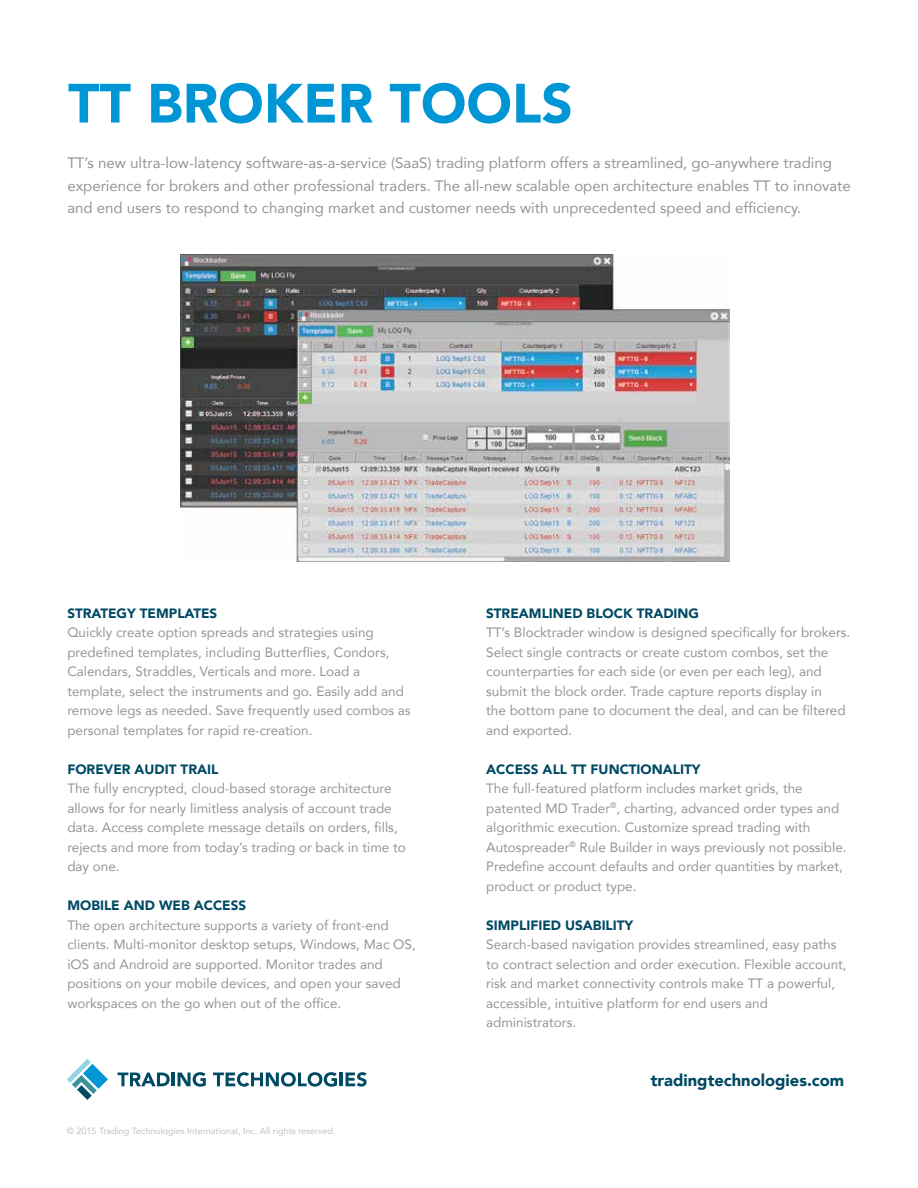
<style>
.page{position:relative;width:918px;height:1188px;background:#fff}
.page>*{position:absolute;margin:0;border:0;box-sizing:border-box;transform-origin:0 0}
.t1{font:900 54.75px "Avenir";color:#0096d6}
.t2{font:900 16.5px "Avenir";color:#004a64}
.t3{font:15px/22.5px "Avenir";color:#939598}
.t4{font:13.5px/19.5px "Avenir";color:#939598}
.t5{font:900 13.5px "Avenir";color:#004a64}
.t6{font:9px "Avenir";color:#c1c1c1}
</style>
<div class="page">
<svg style="left:118px;top:1072px;width:88px;height:15px"></svg>
<svg style="left:213px;top:1072px;width:154px;height:15px"></svg>
<svg style="left:67px;top:1059px;width:41px;height:41px"></svg>
<img style="left:181px;top:254px;width:549px;height:308px">
<h1 class="t1" style="left:68px;top:57px;width:506px">TT BROKER TOOLS</h1>
<p class="t3" style="left:67px;top:152px;width:785px">TT’s new ultra-low-latency software-as-a-service (SaaS) trading platform offers a streamlined, go-anywhere trading experience for brokers and other professional traders. The all-new scalable open architecture enables TT to innovate and end users to respond to changing market and customer needs with unprecedented speed and efficiency.</p>
<p class="t5" style="left:67px;top:602px;width:152px">STRATEGY TEMPLATES</p>
<p class="t4" style="left:67px;top:623px;width:345px">Quickly create option spreads and strategies using predefined templates, including Butterflies, Condors, Calendars, Straddles, Verticals and more. Load a template, select the instruments and go. Easily add and remove legs as needed. Save frequently used combos as personal templates for rapid re-creation.</p>
<p class="t5" style="left:67px;top:758px;width:152px">FOREVER AUDIT TRAIL</p>
<p class="t4" style="left:67px;top:778px;width:340px">The fully encrypted, cloud-based storage architecture allows for for nearly limitless analysis of account trade data. Access complete message details on orders, fills, rejects and more from today’s trading or back in time to day one.</p>
<p class="t5" style="left:67px;top:894px;width:180px">MOBILE AND WEB ACCESS</p>
<p class="t4" style="left:67px;top:915px;width:350px">The open architecture supports a variety of front-end clients. Multi-monitor desktop setups, Windows, Mac OS, iOS and Android are supported. Monitor trades and positions on your mobile devices, and open your saved workspaces on the go when out of the office.</p>
<p class="t6" style="left:67px;top:1124px;width:270px">© 2015 Trading Technologies International, Inc. All rights reserved.</p>
<p class="t5" style="left:486px;top:601px;width:214px">STREAMLINED BLOCK TRADING</p>
<p class="t4" style="left:486px;top:622px;width:366px">TT’s Blocktrader window is designed specifically for brokers.<br>Select single contracts or create custom combos, set the counterparties for each side (or even per each leg), and submit the block order. Trade capture reports display in<br>the bottom pane to document the deal, and can be filtered and exported.</p>
<p class="t5" style="left:486px;top:757px;width:216px">ACCESS ALL TT FUNCTIONALITY</p>
<p class="t4" style="left:486px;top:778px;width:362px">The full-featured platform includes market grids, the patented MD Trader<sup>®</sup>, charting, advanced order types and algorithmic execution. Customize spread trading with Autospreader<sup>®</sup> Rule Builder in ways previously not possible.<br>Predefine account defaults and order quantities by market, product or product type.</p>
<p class="t5" style="left:486px;top:914px;width:149px">SIMPLIFIED USABILITY</p>
<p class="t4" style="left:486px;top:934px;width:362px">Search-based navigation provides streamlined, easy paths to contract selection and order execution. Flexible account, risk and market connectivity controls make TT a powerful, accessible, intuitive platform for end users and administrators.</p>
<p class="t2" style="left:651px;top:1067px;width:195px">tradingtechnologies.com</p>
</div>
